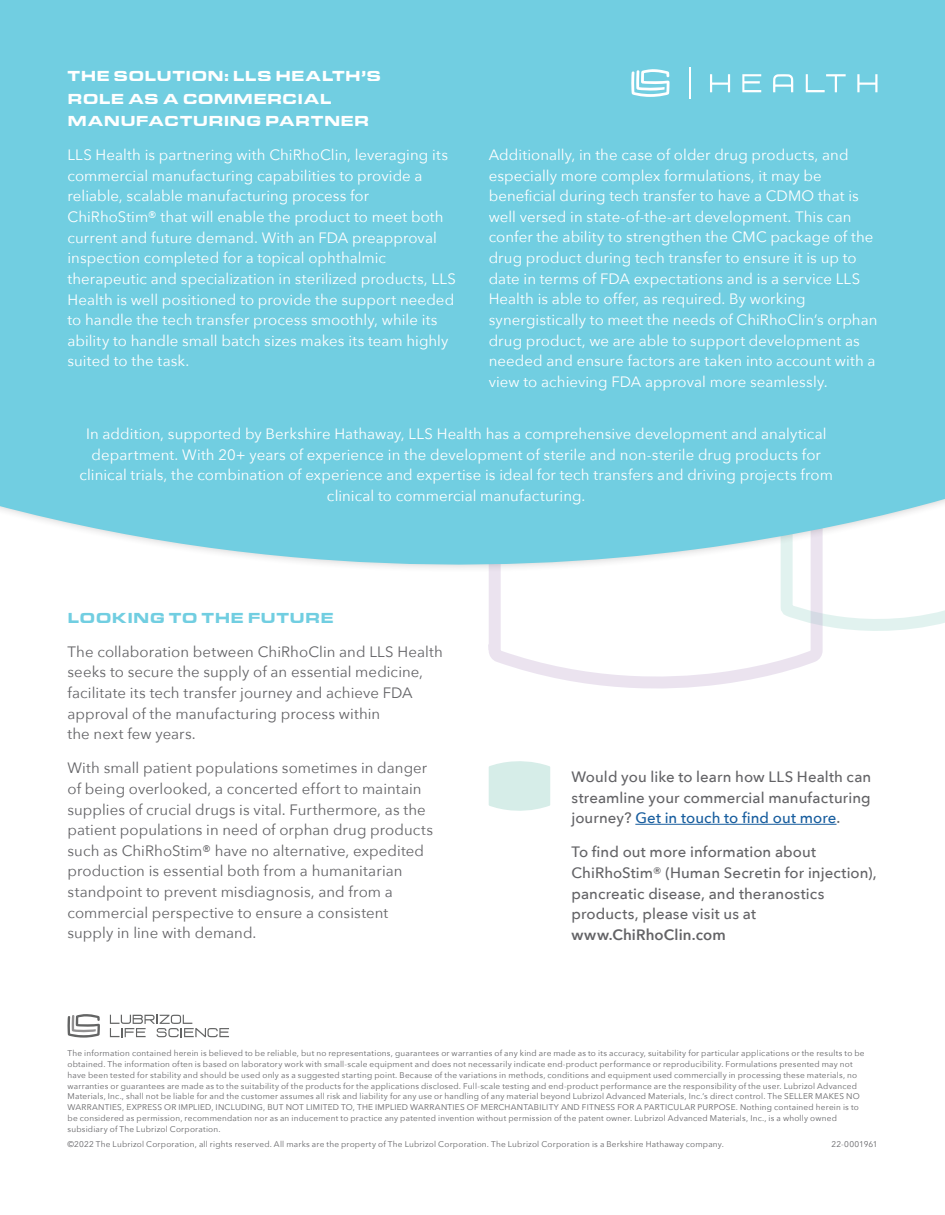
<style>
.page{position:relative;width:945px;height:1215px;background:#fff}
.page>*{position:absolute;margin:0;border:0;box-sizing:border-box;transform-origin:0 0}
.t1{font:15px/20.7px "Avenir Next";letter-spacing:.005em;color:#fff}
.t2{font:15px/20.7px "Avenir Next";letter-spacing:.005em;color:#636366}
.t3{font:500 15px/20.7px "Avenir Next";letter-spacing:.005em;color:#636366;text-align:justify}
.t4{font:900 15px/22.5px "Eurostile Extended";letter-spacing:.01em;color:#fff}
.t5{font:900 15px "Eurostile Extended";letter-spacing:.015em;color:#71cee1}
.t6{font:600 15px "Avenir Next";letter-spacing:.01em;color:#636366}
.t7{font:8.25px/10.8px "Avenir Next";letter-spacing:.025em;color:#636366}
.t8{font:8.25px "Avenir Next";letter-spacing:-.005em;color:#636366}
.s1{color:#175d9e}
</style>
<div class="page">
<svg style="left:824px;top:610px;width:121px;height:21px"></svg>
<svg style="left:488px;top:581px;width:336px;height:108px"></svg>
<hr style="left:635px;top:824px;width:202px;height:1px;background:#175d9e">
<svg style="left:489px;top:761px;width:61px;height:50px;background:#d9eee9"></svg>
<div style="left:0;top:0;width:945px;height:581px;background:#71cee1"></div>
<svg style="left:710px;top:74px;width:20px;height:18px"></svg>
<svg style="left:857px;top:74px;width:21px;height:18px"></svg>
<svg style="left:806px;top:74px;width:40px;height:18px"></svg>
<svg style="left:773px;top:74px;width:20px;height:18px"></svg>
<svg style="left:742px;top:74px;width:19px;height:18px"></svg>
<svg style="left:631px;top:69px;width:39px;height:28px"></svg>
<hr style="left:689px;top:67px;width:1px;height:32px;background:#fff">
<svg style="left:67px;top:1014px;width:33px;height:24px"></svg>
<svg style="left:110px;top:1015px;width:119px;height:22px"></svg>
<h1 class="t4" style="left:68px;top:66px;width:315px">THE SOLUTION: LLS HEALTH’S<br>ROLE AS A COMMERCIAL<br>MANUFACTURING PARTNER</h1>
<p class="t1" style="left:68px;top:146px;width:390px">LLS Health is partnering with ChiRhoClin, leveraging its commercial manufacturing capabilities to provide a reliable, scalable manufacturing process for ChiRhoStim® that will enable the product to meet both current and future demand. With an FDA preapproval inspection completed for a topical ophthalmic therapeutic and specialization in sterilized products, LLS Health is well positioned to provide the support needed to handle the tech transfer process smoothly, while its ability to handle small batch sizes makes its team highly suited to the task.</p>
<p class="t1" style="left:489px;top:146px;width:390px">Additionally, in the case of older drug products, and especially more complex formulations, it may be beneficial during tech transfer to have a CDMO that is well versed in state-of-the-art development. This can confer the ability to strengthen the CMC package of the drug product during tech transfer to ensure it is up to date in terms of FDA expectations and is a service LLS Health is able to offer, as required. By working synergistically to meet the needs of ChiRhoClin’s orphan drug product, we are able to support development as needed and ensure factors are taken into account with a view to achieving FDA approval more seamlessly.</p>
<p class="t1" style="left:80px;top:425px;width:755px;text-align:center">In addition, supported by Berkshire Hathaway, LLS Health has a comprehensive development and analytical department. With 20+ years of experience in the development of sterile and non-sterile drug products for clinical trials, the combination of experience and expertise is ideal for tech transfers and driving projects from clinical to commercial manufacturing.</p>
<h1 class="t5" style="left:68px;top:611px;width:268px">LOOKING TO THE FUTURE</h1>
<h1 class="t2" style="left:68px;top:642px;width:377px">The collaboration between ChiRhoClin and LLS Health seeks to secure the supply of an essential medicine, facilitate its tech transfer journey and achieve FDA approval of the manufacturing process within<br>the next few years.</h1>
<p class="t2" style="left:68px;top:759px;width:367px">With small patient populations sometimes in danger of being overlooked, a concerted effort to maintain supplies of crucial drugs is vital. Furthermore, as the patient populations in need of orphan drug products such as ChiRhoStim® have no alternative, expedited production is essential both from a humanitarian standpoint to prevent misdiagnosis, and from a commercial perspective to ensure a consistent supply in line with demand.</p>
<h1 class="t3" style="left:571px;top:768px;width:301px">Would you like to learn how LLS Health can streamline your commercial manufacturing journey? <span class="s1">Get in touch to find out more</span>.</h1>
<h1 class="t3" style="left:571px;top:841px;width:307px;text-align:left">To find out more information about ChiRhoStim® (Human Secretin for injection), pancreatic disease, and theranostics products, please visit us at</h1>
<h1 class="t6" style="left:571px;top:926px;width:156px">www.ChiRhoClin.com</h1>
<p class="t7" style="left:68px;top:1049px;width:799px">The information contained herein is believed to be reliable, but no representations, guarantees or warranties of any kind are made as to its accuracy, suitability for particular applications or the results to be obtained. The information often is based on laboratory work with small-scale equipment and does not necessarily indicate end-product performance or reproducibility. Formulations presented may not have been tested for stability and should be used only as a suggested starting point. Because of the variations in methods, conditions and equipment used commercially in processing these materials, no warranties or guarantees are made as to the suitability of the products for the applications disclosed. Full-scale testing and end-product performance are the responsibility of the user. Lubrizol Advanced Materials, Inc., shall not be liable for and the customer assumes all risk and liability for any use or handling of any material beyond Lubrizol Advanced Materials, Inc.’s direct control. The SELLER MAKES NO WARRANTIES, EXPRESS OR IMPLIED, INCLUDING, BUT NOT LIMITED TO, THE IMPLIED WARRANTIES OF MERCHANTABILITY AND FITNESS FOR A PARTICULAR PURPOSE. Nothing contained herein is to be considered as permission, recommendation nor as an inducement to practice any patented invention without permission of the patent owner. Lubrizol Advanced Materials, Inc., is a wholly owned subsidiary of The Lubrizol Corporation.</p>
<p class="t7" style="left:68px;top:1138px;width:658px">©2022 The Lubrizol Corporation, all rights reserved. All marks are the property of The Lubrizol Corporation. The Lubrizol Corporation is a Berkshire Hathaway company.</p>
<p class="t8" style="left:831px;top:1137px;width:48px">22-0001961</p>
</div>
